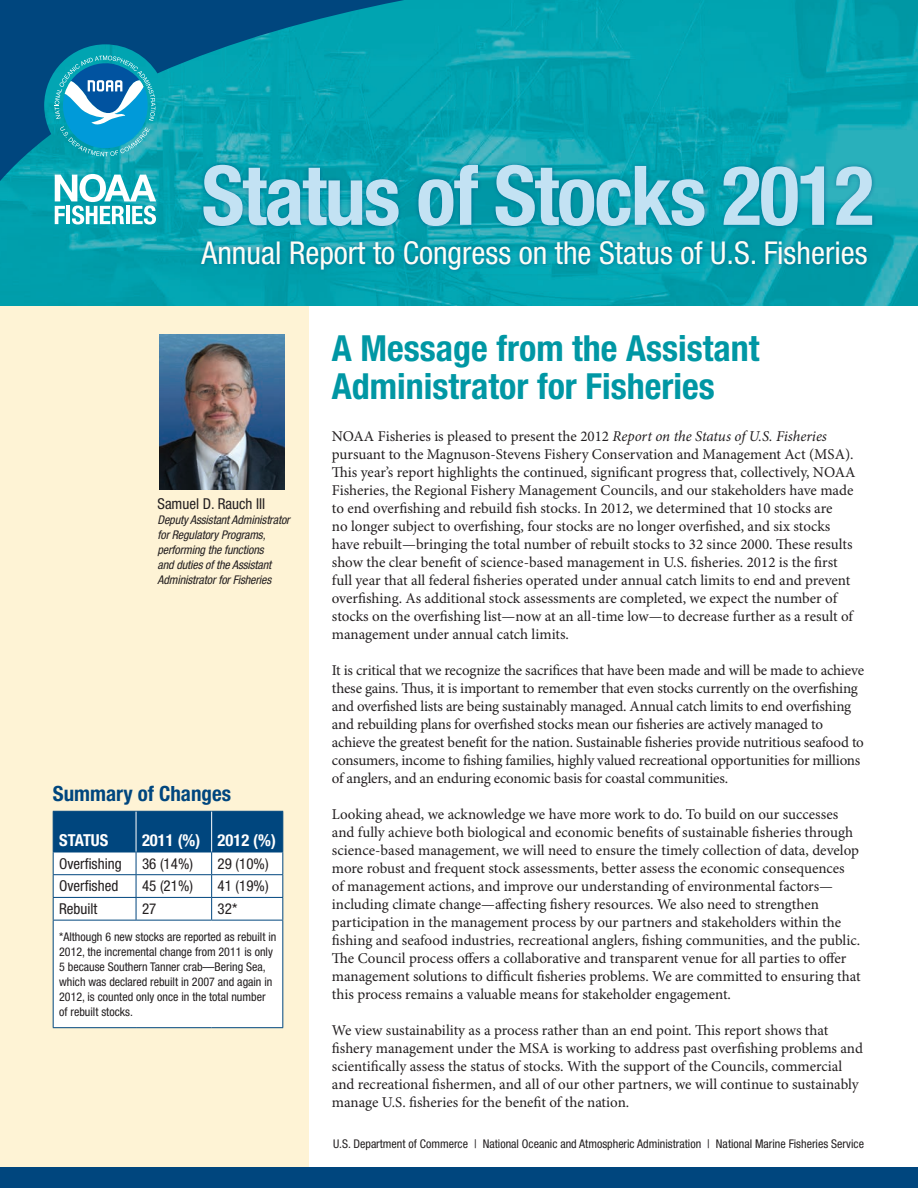
<style>
.page{position:relative;width:918px;height:1188px;background:#fff}
.page>*{position:absolute;margin:0;border:0;box-sizing:border-box;transform-origin:0 0}
.t1{font:700 condensed 82.5px "Helvetica Neue LT Std";letter-spacing:-.025em;color:#c3e2f3}
.t2{font:700 condensed 36px/39px "Helvetica Neue LT Std";color:#0097a4}
.t3{font:condensed 31.5px "Helvetica Neue LT Std";color:#fefcf6}
.t4{font:700 condensed 21px "Helvetica Neue LT Std";color:#00467e}
.t5{font:700 condensed 16.5px "Helvetica Neue LT Std";color:#fff}
.t6{font:15px/18px "Minion Pro";letter-spacing:-.005em;color:#231f20}
.t7{font:condensed 15px "Helvetica Neue LT Std";color:#231f20}
.t8{font:condensed 12px/15px "Helvetica Neue LT Std";color:#231f20}
.t9{font:italic condensed 12px/15px "Helvetica Neue LT Std";letter-spacing:-.01em;color:#231f20}
.s1{font-style:italic}
</style>
<div class="page">
<img style="left:0;top:198px;width:918px;height:108px">
<svg style="left:55px;top:198px;width:101px;height:26px"></svg>
<svg style="left:0;top:0;width:918px;height:198px;fill:#00a4b1"></svg>
<div style="left:197px;top:161px;width:680px;height:113px;background:#00467e;opacity:.5"></div>
<div style="left:0;top:306px;width:308px;height:882px;background:#fef3d5"></div>
<img style="left:160px;top:335px;width:124px;height:155px">
<svg style="left:53px;top:811px;width:230px;height:216px"></svg>
<hr style="left:53px;top:920px;width:83px;height:1px;background:#00467e">
<hr style="left:53px;top:921px;width:1px;height:106px;background:#00467e">
<hr style="left:136px;top:920px;width:76px;height:1px;background:#00467e">
<hr style="left:212px;top:920px;width:71px;height:1px;background:#00467e">
<hr style="left:282px;top:921px;width:1px;height:106px;background:#00467e">
<hr style="left:53px;top:1027px;width:83px;height:1px;background:#00467e">
<hr style="left:136px;top:1027px;width:76px;height:1px;background:#00467e">
<hr style="left:212px;top:1027px;width:71px;height:1px;background:#00467e">
<hr style="left:136px;top:812px;width:1px;height:40px;background:#fff">
<hr style="left:211px;top:812px;width:1px;height:40px;background:#fff">
<div style="left:0;top:1168px;width:918px;height:20px;background:#00467e"></div>
<h1 class="t1" style="left:202px;top:146px;width:674px">Status of Stocks 2012</h1>
<h3 class="t3" style="left:202px;top:234px;width:668px">Annual Report to Congress on the Status of U.S. Fisheries</h3>
<p class="t7" style="left:158px;top:495px;width:109px">Samuel D. Rauch III</p>
<p class="t9" style="left:158px;top:513px;width:134px">Deputy Assistant Administrator for Regulatory Programs, performing the functions<br>and duties of the Assistant<br>Administrator for Fisheries</p>
<h3 class="t4" style="left:53px;top:781px;width:180px">Summary of Changes</h3>
<p class="t5" style="left:59px;top:830px;width:51px">STATUS</p>
<p class="t5" style="left:142px;top:830px;width:135px">2011 (%) 2012 (%)</p>
<p class="t7" style="left:59px;top:855px;width:64px">Overfishing</p>
<p class="t7" style="left:142px;top:855px;width:53px">36 (14%)</p>
<p class="t7" style="left:218px;top:855px;width:53px">29 (10%)</p>
<p class="t7" style="left:59px;top:877px;width:61px">Overfished</p>
<p class="t7" style="left:142px;top:877px;width:53px">45 (21%)</p>
<p class="t7" style="left:218px;top:877px;width:53px">41 (19%)</p>
<p class="t7" style="left:59px;top:900px;width:40px">Rebuilt</p>
<p class="t7" style="left:142px;top:900px;width:16px">27</p>
<p class="t7" style="left:218px;top:900px;width:21px">32*</p>
<p class="t8" style="left:59px;top:929px;width:219px">*Although 6 new stocks are reported as rebuilt in 2012, the incremental change from 2011 is only 5 because Southern Tanner crab—Bering Sea, which was declared rebuilt in 2007 and again in 2012, is counted only once in the total number of rebuilt stocks.</p>
<h2 class="t2" style="left:332px;top:328px;width:429px">A Message from the Assistant<br>Administrator for Fisheries</h2>
<p class="t6" style="left:332px;top:428px;width:525px">NOAA Fisheries is pleased to present the 2012 <span class="s1">Report on the Status of U.S. Fisheries </span>pursuant to the Magnuson-Stevens Fishery Conservation and Management Act (MSA).<br>This year’s report highlights the continued, significant progress that, collectively, NOAA Fisheries, the Regional Fishery Management Councils, and our stakeholders have made to end overfishing and rebuild fish stocks. In 2012, we determined that 10 stocks are<br>no longer subject to overfishing, four stocks are no longer overfished, and six stocks have rebuilt—bringing the total number of rebuilt stocks to 32 since 2000. These results show the clear benefit of science-based management in U.S. fisheries. 2012 is the first full year that all federal fisheries operated under annual catch limits to end and prevent overfishing. As additional stock assessments are completed, we expect the number of stocks on the overfishing list—now at an all-time low—to decrease further as a result of management under annual catch limits.</p>
<p class="t6" style="left:332px;top:662px;width:534px">It is critical that we recognize the sacrifices that have been made and will be made to achieve these gains. Thus, it is important to remember that even stocks currently on the overfishing and overfished lists are being sustainably managed. Annual catch limits to end overfishing and rebuilding plans for overfished stocks mean our fisheries are actively managed to achieve the greatest benefit for the nation. Sustainable fisheries provide nutritious seafood to consumers, income to fishing families, highly valued recreational opportunities for millions of anglers, and an enduring economic basis for coastal communities.</p>
<p class="t6" style="left:332px;top:806px;width:530px">Looking ahead, we acknowledge we have more work to do. To build on our successes and fully achieve both biological and economic benefits of sustainable fisheries through science-based management, we will need to ensure the timely collection of data, develop more robust and frequent stock assessments, better assess the economic consequences<br>of management actions, and improve our understanding of environmental factors— including climate change—affecting fishery resources. We also need to strengthen participation in the management process by our partners and stakeholders within the fishing and seafood industries, recreational anglers, fishing communities, and the public.<br>The Council process offers a collaborative and transparent venue for all parties to offer management solutions to difficult fisheries problems. We are committed to ensuring that this process remains a valuable means for stakeholder engagement.</p>
<p class="t6" style="left:332px;top:1022px;width:533px">We view sustainability as a process rather than an end point. This report shows that fishery management under the MSA is working to address past overfishing problems and scientifically assess the status of stocks. With the support of the Councils, commercial and recreational fishermen, and all of our other partners, we will continue to sustainably manage U.S. fisheries for the benefit of the nation.</p>
<p class="t8" style="left:333px;top:1136px;width:532px">U.S. Department of Commerce | National Oceanic and Atmospheric Administration | National Marine Fisheries Service</p>
</div>
